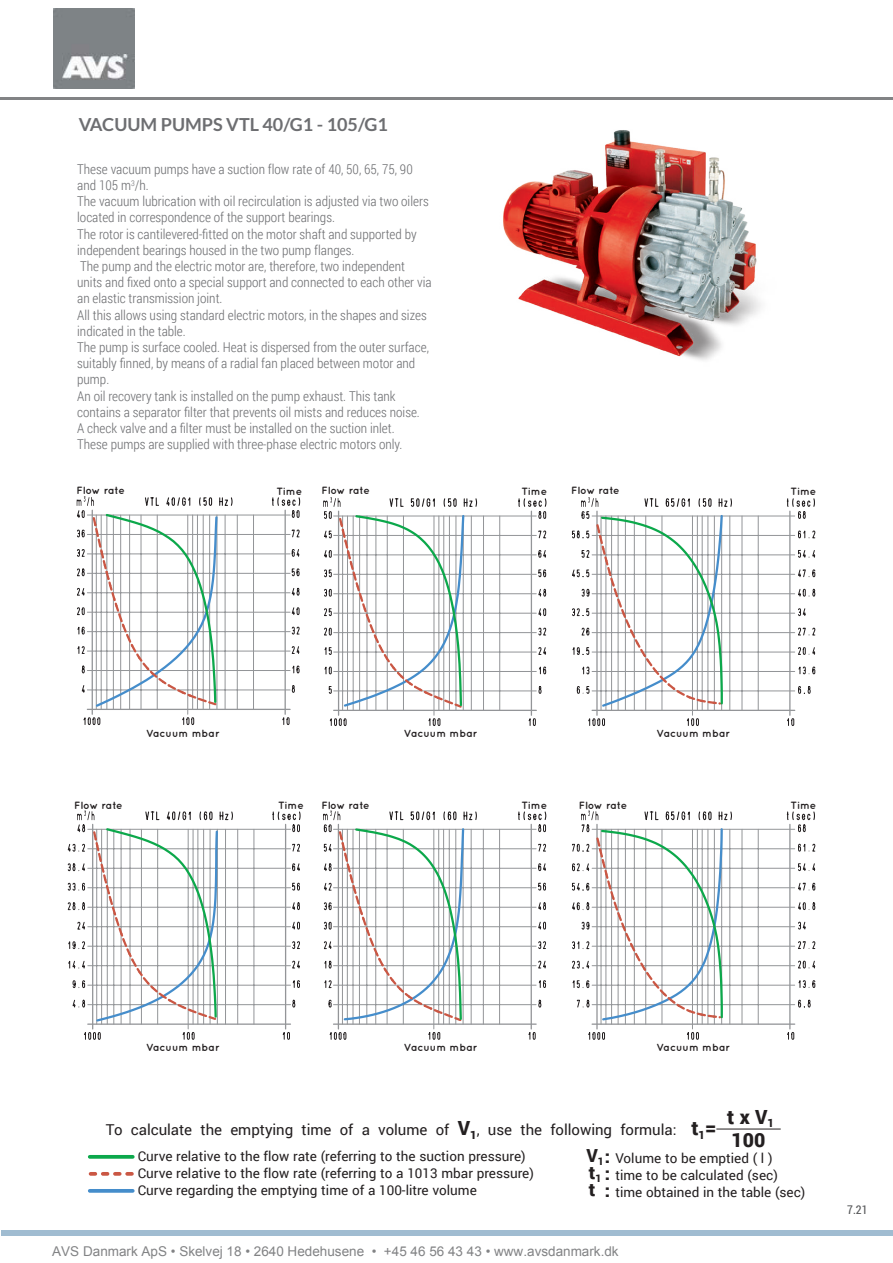
<style>
.page{position:relative;width:893px;height:1263px;background:#fff}
.page>*{position:absolute;margin:0;border:0;box-sizing:border-box;transform-origin:0 0}
.t1{font:900 19.5px/23.1px "Roboto";color:#231f20}
.t2{font:700 18px "Lato";color:#6d6e71}
.t3{font:15px "Roboto";color:#231f20}
.t4{font:300 13.5px/16.2px "Roboto Condensed";color:#6d6e71}
.t5{font:13.5px "Roboto";color:#231f20}
.t6{font:13.5px "Arial";color:#828385}
.t7{font:12px "Roboto Condensed";color:#57585a}
.t8{font:700 10.5px "Quicksand";color:#231f20}
.s1{font-weight:900;font-size:19.5px}
.s2{font-weight:900;font-size:18px}
</style>
<div class="page">
<img style="left:445px;top:97px;width:388px;height:263px">
<svg style="left:572px;top:497px;width:244px;height:229px"></svg>
<svg style="left:76px;top:496px;width:225px;height:229px"></svg>
<svg style="left:572px;top:810px;width:244px;height:230px"></svg>
<svg style="left:323px;top:497px;width:224px;height:229px"></svg>
<svg style="left:323px;top:810px;width:224px;height:230px"></svg>
<svg style="left:67px;top:810px;width:234px;height:230px"></svg>
<hr style="left:716px;top:1129px;width:65px;height:1px;background:#231f20">
<svg style="left:90px;top:1155px;width:43px;height:4px"></svg>
<svg style="left:91px;top:1172px;width:4px;height:4px"></svg>
<svg style="left:103px;top:1172px;width:5px;height:4px"></svg>
<svg style="left:115px;top:1172px;width:5px;height:4px"></svg>
<svg style="left:127px;top:1172px;width:5px;height:4px"></svg>
<svg style="left:90px;top:1189px;width:43px;height:4px"></svg>
<img style="left:54px;top:8px;width:80px;height:81px">
<img style="left:0;top:98px;width:893px;height:1px">
<h2 class="t2" style="left:79px;top:118px;width:311px">VACUUM PUMPS VTL 40/G1 - 105/G1</h2>
<p class="t4" style="left:77px;top:162px;width:356px">These vacuum pumps have a suction flow rate of 40, 50, 65, 75, 90 and 105 m<sup>3</sup>/h.<br>The vacuum lubrication with oil recirculation is adjusted via two oilers located in correspondence of the support bearings.<br>The rotor is cantilevered-fitted on the motor shaft and supported by independent bearings housed in the two pump flanges.<br>The pump and the electric motor are, therefore, two independent<br>units and fixed onto a special support and connected to each other via an elastic transmission joint.<br>All this allows using standard electric motors, in the shapes and sizes indicated in the table.<br>The pump is surface cooled. Heat is dispersed from the outer surface, suitably finned, by means of a radial fan placed between motor and pump.<br>An oil recovery tank is installed on the pump exhaust. This tank contains a separator filter that prevents oil mists and reduces noise.<br>A check valve and a filter must be installed on the suction inlet.<br>These pumps are supplied with three-phase electric motors only.</p>
<p class="t8" style="left:76px;top:485px;width:50px">Flow rate</p>
<p class="t8" style="left:321px;top:485px;width:50px">Flow rate</p>
<p class="t8" style="left:571px;top:485px;width:50px">Flow rate</p>
<p class="t8" style="left:277px;top:485px;width:27px">Time</p>
<p class="t8" style="left:522px;top:486px;width:27px">Time</p>
<p class="t8" style="left:791px;top:486px;width:27px">Time</p>
<p class="t8" style="left:146px;top:728px;width:75px">Vacuum mbar</p>
<p class="t8" style="left:404px;top:728px;width:75px">Vacuum mbar</p>
<p class="t8" style="left:656px;top:728px;width:75px">Vacuum mbar</p>
<p class="t8" style="left:74px;top:799px;width:50px">Flow rate</p>
<p class="t8" style="left:321px;top:799px;width:50px">Flow rate</p>
<p class="t8" style="left:579px;top:799px;width:50px">Flow rate</p>
<p class="t8" style="left:278px;top:799px;width:27px">Time</p>
<p class="t8" style="left:522px;top:800px;width:27px">Time</p>
<p class="t8" style="left:791px;top:799px;width:27px">Time</p>
<p class="t8" style="left:146px;top:1041px;width:75px">Vacuum mbar</p>
<p class="t8" style="left:404px;top:1041px;width:75px">Vacuum mbar</p>
<p class="t8" style="left:656px;top:1041px;width:75px">Vacuum mbar</p>
<p class="t3" style="left:106px;top:1123px;width:612px">To calculate the emptying time of a volume of <span class="s1">V</span><sub>1</sub>, use the following formula: <span class="s1">t</span><sub>1</sub><span class="s1">=</span></p>
<h1 class="t1" style="left:727px;top:1105px;width:48px">t x V<sub>1<br></sub>100</h1>
<p class="t5" style="left:138px;top:1150px;width:389px">Curve relative to the flow rate (referring to the suction pressure)</p>
<p class="t5" style="left:586px;top:1152px;width:188px"><span class="s2">V</span><sub>1</sub><span class="s2">:</span> Volume to be emptied ( l )</p>
<p class="t5" style="left:138px;top:1167px;width:398px">Curve relative to the flow rate (referring to a 1013 mbar pressure)</p>
<p class="t5" style="left:589px;top:1169px;width:191px"><span class="s2">t</span><sub>1</sub> <span class="s2">:</span> time to be calculated (sec)</p>
<p class="t5" style="left:138px;top:1184px;width:341px">Curve regarding the emptying time of a 100-litre volume</p>
<p class="t5" style="left:589px;top:1186px;width:218px"><span class="s2">t :</span> time obtained in the table (sec)</p>
<p class="t6" style="left:52px;top:1243px;width:568px">AVS Danmark ApS • Skelvej 18 • 2640 Hedehusene • +45 46 56 43 43 • www.avsdanmark.dk</p>
<p class="t7" style="left:847px;top:1203px;width:22px">7.21</p>
</div>
